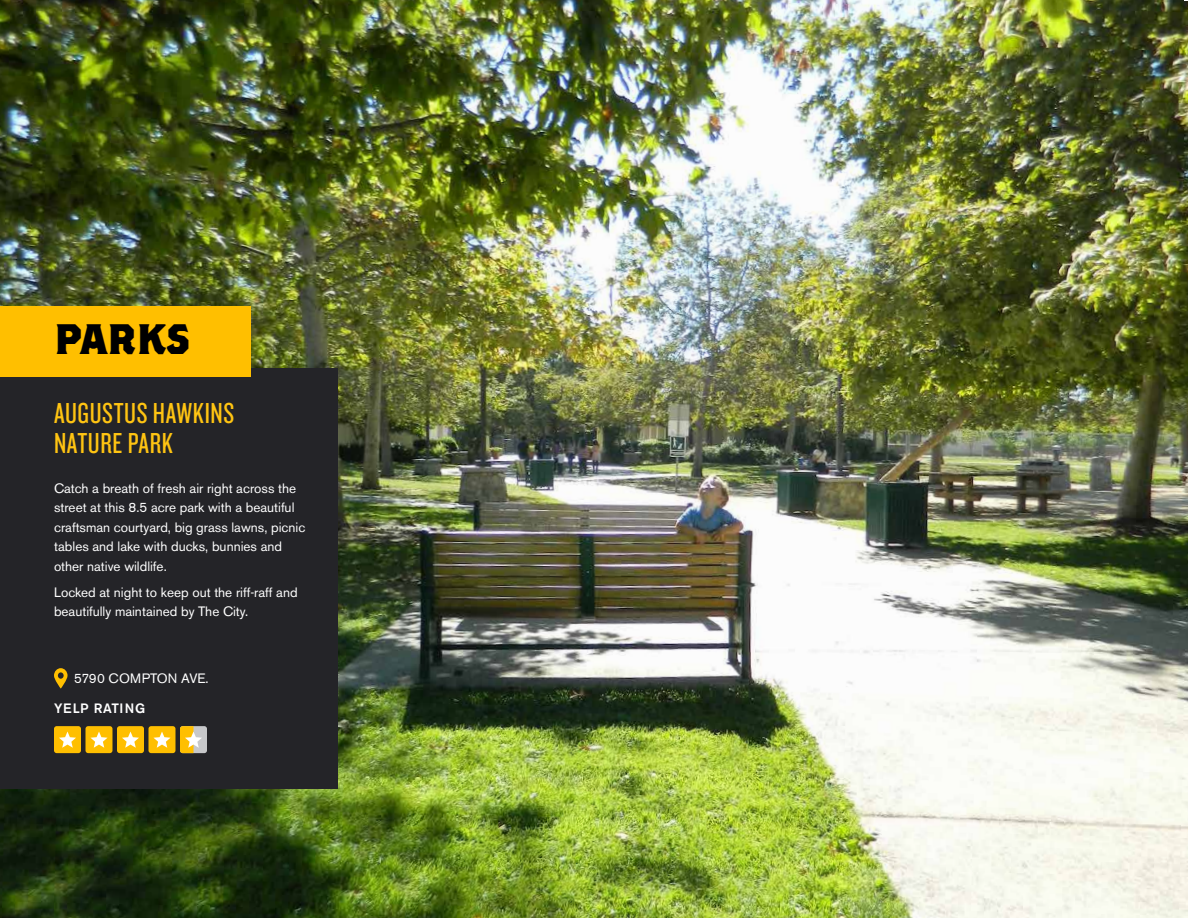
<style>
.page{position:relative;width:1188px;height:918px;background:#fff}
.page>*{position:absolute;margin:0;border:0;box-sizing:border-box;transform-origin:0 0}
.t1{font:42.45px "Brothers Bold Alternates";color:#000}
.t2{font:30px/30px "Knockout HTF28 Junior Featherwt";letter-spacing:.02em;color:#ffc412}
.t3{font:13.5px/19.5px "Akzidenz Grotesk BE";color:#fff}
.t4{font:500 13.5px "Akzidenz Grotesk BE";letter-spacing:.05em;color:#fff}
</style>
<div class="page">
<img style="left:0;top:0;width:1188px;height:918px">
<div style="left:0;top:369px;width:338px;height:420px;background:#242428"></div>
<div style="left:117px;top:726px;width:27px;height:27px;background:#ffbf00;border-radius:3px"></div>
<svg style="left:122px;top:732px;width:17px;height:16px"></svg>
<div style="left:85px;top:726px;width:27px;height:27px;background:#ffbf00;border-radius:3px"></div>
<svg style="left:90px;top:732px;width:18px;height:16px"></svg>
<div style="left:54px;top:726px;width:27px;height:27px;background:#ffbf00;border-radius:3px"></div>
<svg style="left:59px;top:732px;width:17px;height:16px"></svg>
<svg style="left:54px;top:668px;width:14px;height:20px"></svg>
<div style="left:180px;top:726px;width:27px;height:27px;background:#c7c8ca;border-radius:3px"></div>
<svg style="left:180px;top:726px;width:22px;height:27px"></svg>
<div style="left:149px;top:726px;width:27px;height:27px;background:#ffbf00;border-radius:3px"></div>
<svg style="left:153px;top:732px;width:18px;height:16px"></svg>
<div style="left:0;top:306px;width:250px;height:70px;background:#ffbf00"></div>
<h1 class="t1" style="left:54px;top:313px;width:138px">PARKS</h1>
<h2 class="t2" style="left:54px;top:399px;width:182px">AUGUSTUS HAWKINS<br>NATURE PARK</h2>
<p class="t3" style="left:54px;top:478px;width:253px">Catch a breath of fresh air right across the street at this 8.5 acre park with a beautiful craftsman courtyard, big grass lawns, picnic tables and lake with ducks, bunnies and other native wildlife.</p>
<p class="t3" style="left:54px;top:582px;width:245px">Locked at night to keep out the riff-raff and beautifully maintained by The City.</p>
<p class="t3" style="left:74px;top:669px;width:136px">5790 COMPTON AVE.</p>
<p class="t4" style="left:54px;top:700px;width:93px">YELP RATING</p>
</div>
